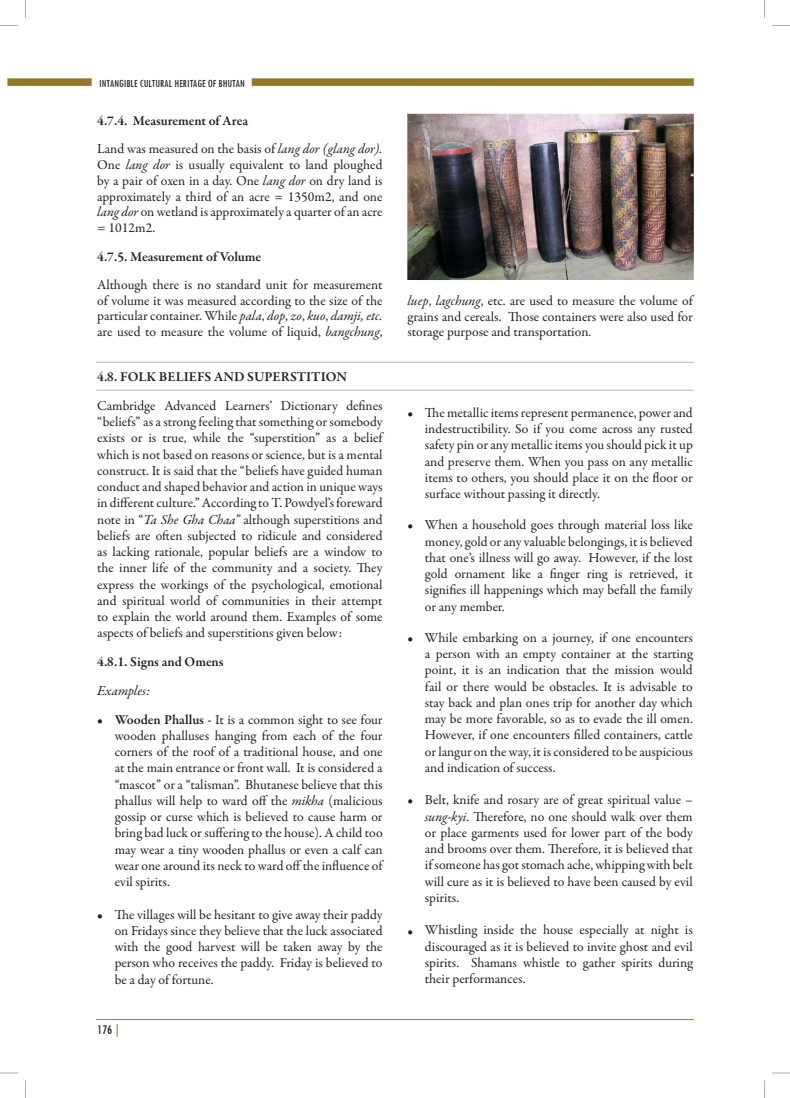
<style>
.page{position:relative;width:790px;height:1098px;background:#fff}
.page>*{position:absolute;margin:0;border:0;box-sizing:border-box;transform-origin:0 0}
.t1{font:13.75px/16.2px "Garamond Premr Pro";color:#231f20;text-align:justify}
.t2{font:600 13.75px "Garamond Premr Pro";color:#231f20}
.t3{font:italic 13.75px "Garamond Premr Pro";color:#231f20}
.t4{font:condensed 13.75px "Tw Cen";color:#231f20}
.t5{font:condensed 11.25px "Tw Cen";color:#231f20}
.s1{font-weight:600}
.s2{font-style:italic}
.s3{font-family:"Sambhota Ededris";font-stretch:normal;font-size:12.5px;color:#937728}
</style>
<div class="page">
<img style="left:0;top:0;width:790px;height:1098px">
<img style="left:407px;top:111px;width:287px;height:172px">
<p class="t5" style="left:99px;top:76px;width:147px">INTANGIBLE CULTURAL HERITAGE OF BHUTAN</p>
<p class="t1" style="left:97px;top:107px;width:287px;line-height:28.2px"><span class="s1">4.7.4. Measurement of Area<br></span>Land was measured on the basis of <span class="s2">lang dor (glang dor).</span></p>
<p class="t1" style="left:97px;top:157px;width:287px;line-height:15.8px">One <span class="s2">lang dor</span> is usually equivalent to land ploughed by a pair of oxen in a day. One <span class="s2">lang dor</span> on dry land is approximately a third of an acre = 1350m2, and one <span class="s2">lang dor</span> on wetland is approximately a quarter of an acre = 1012m2.</p>
<p class="t2" style="left:97px;top:248px;width:165px">4.7.5. Measurement of Volume</p>
<p class="t1" style="left:97px;top:277px;width:287px;line-height:15.8px">Although there is no standard unit for measurement of volume it was measured according to the size of the particular container. While <span class="s2">pala</span>, <span class="s2">dop</span>, <span class="s2">zo</span>, <span class="s2">kuo</span>, <span class="s2">damji, etc. </span>are used to measure the volume of liquid, <span class="s2">bangchung</span>,</p>
<p class="t2" style="left:97px;top:368px;width:251px">4.8. FOLK BELIEFS AND SUPERSTITION</p>
<p class="t1" style="left:97px;top:398px;width:287px">Cambridge Advanced Learners’ Dictionary defines “beliefs” as a strong feeling that something or somebody exists or is true, while the “superstition” as a belief which is not based on reasons or science, but is a mental construct. It is said that the “beliefs have guided human conduct and shaped behavior and action in unique ways in different culture.” According to T. Powdyel’s foreward note in “<span class="s2">Ta She Gha Chaa”</span> although superstitions and beliefs are often subjected to ridicule and considered as lacking rationale, popular beliefs are a window to the inner life of the community and a society. They express the workings of the psychological, emotional and spiritual world of communities in their attempt to explain the world around them. Examples of some aspects of beliefs and superstitions given below:</p>
<p class="t2" style="left:97px;top:653px;width:128px">4.8.1. Signs and Omens</p>
<p class="t3" style="left:97px;top:682px;width:54px">Examples:</p>
<p class="t1" style="left:115px;top:711px;width:269px;text-indent:-18px"><span class="s1">• Wooden Phallus -</span> It is a common sight to see four wooden phalluses hanging from each of the four corners of the roof of a traditional house, and one at the main entrance or front wall. It is considered a “mascot” or a “talisman”. Bhutanese believe that this phallus will help to ward off the <span class="s2">mikha</span> (malicious gossip or curse which is believed to cause harm or bring bad luck or suffering to the house). A child too may wear a tiny wooden phallus or even a calf can wear one around its neck to ward off the influence of evil spirits.</p>
<p class="t1" style="left:115px;top:906px;width:269px;text-indent:-18px"><span class="s1">•</span> The villages will be hesitant to give away their paddy on Fridays since they believe that the luck associated with the good harvest will be taken away by the person who receives the paddy. Friday is believed to be a day of fortune.</p>
<p class="t4" style="left:97px;top:1021px;width:23px">176 <span class="s3">|</span></p>
<p class="t1" style="left:407px;top:293px;width:287px;line-height:15.8px"><span class="s2">luep</span>, <span class="s2">lagchung</span>, etc. are used to measure the volume of grains and cereals. Those containers were also used for storage purpose and transportation.</p>
<p class="t1" style="left:425px;top:405px;width:269px;text-indent:-17px"><span class="s1">•</span> The metallic items represent permanence, power and indestructibility. So if you come across any rusted safety pin or any metallic items you should pick it up and preserve them. When you pass on any metallic items to others, you should place it on the floor or surface without passing it directly.</p>
<p class="t1" style="left:425px;top:517px;width:269px;text-indent:-18px"><span class="s1">•</span> When a household goes through material loss like money, gold or any valuable belongings, it is believed that one’s illness will go away. However, if the lost gold ornament like a finger ring is retrieved, it signifies ill happenings which may befall the family or any member.</p>
<p class="t1" style="left:425px;top:630px;width:269px;text-indent:-18px"><span class="s1">•</span> While embarking on a journey, if one encounters a person with an empty container at the starting point, it is an indication that the mission would fail or there would be obstacles. It is advisable to stay back and plan ones trip for another day which may be more favorable, so as to evade the ill omen.<br>However, if one encounters filled containers, cattle or langur on the way, it is considered to be auspicious and indication of success.</p>
<p class="t1" style="left:425px;top:792px;width:269px;text-indent:-18px"><span class="s1">•</span> Belt, knife and rosary are of great spiritual value – <span class="s2">sung-kyi</span>. Therefore, no one should walk over them or place garments used for lower part of the body and brooms over them. Therefore, it is believed that if someone has got stomach ache, whipping with belt will cure as it is believed to have been caused by evil spirits.</p>
<p class="t1" style="left:425px;top:922px;width:269px;text-indent:-18px"><span class="s1">•</span> Whistling inside the house especially at night is discouraged as it is believed to invite ghost and evil spirits. Shamans whistle to gather spirits during their performances.</p>
</div>
